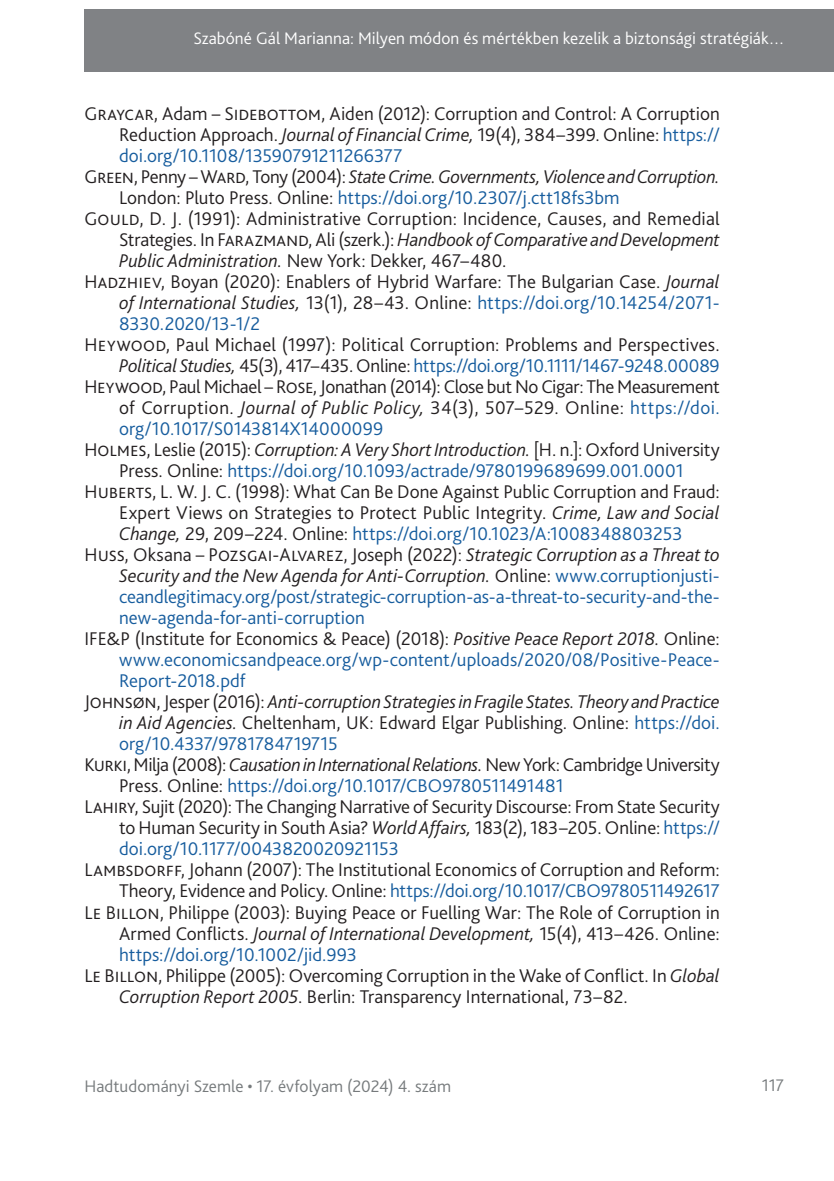
<style>
.page{position:relative;width:834px;height:1181px;background:#fff}
.page>*{position:absolute;margin:0;border:0;box-sizing:border-box;transform-origin:0 0}
._6__Bibliography{font:300 19.25px/21px "Bliss Pro";color:#231f20;text-align:justify}
._6__Bibliography-2{font:300 19.25px/21px "Bliss Pro";color:#175d9e;text-align:justify}
._6__Bibliography-3{font:italic 300 19.25px/21px "Bliss Pro";letter-spacing:-.01em;color:#231f20;text-align:justify}
.t1{font:300 17.5px "Bliss Pro";letter-spacing:.005em;color:#fff}
.t2{font:300 17.5px "Bliss Pro";letter-spacing:.005em;color:#767a7c}
.s1{font-style:italic}
.s2{color:#175d9e}
.s3{color:#231f20}
.s4{font-style:italic;color:#231f20}
.s5{font-style:normal}
.s6{font-style:normal;color:#175d9e}
</style>
<div class="page">
<div style="left:84px;top:9px;width:749px;height:63px;background:#808285"></div>
<p class="t1" style="left:193px;top:27px;width:592px">Szabóné Gál Marianna: Milyen módon és mértékben kezelik a biztonsági stratégiák…</p>
<p class="_6__Bibliography" style="left:119px;top:103px;width:602px;text-indent:-35px">Graycar, Adam – Sidebottom, Aiden (2012): Corruption and Control: A Corruption Reduction Approach. <span class="s1">Journal of Financial Crime,</span> 19(4), 384–399. Online: <span class="s2">https:// doi.org/10.1108/13590791211266377</span></p>
<p class="_6__Bibliography" style="left:119px;top:166px;width:602px;text-indent:-35px">Green, Penny – Ward, Tony (2004): <span class="s1">State Crime. Governments, Violence and Corruption.<br></span>London: Pluto Press. Online: <span class="s2">https://doi.org/10.2307/j.ctt18fs3bm</span></p>
<p class="_6__Bibliography" style="left:119px;top:208px;width:602px;text-indent:-35px">Gould, D. J. (1991): Administrative Corruption: Incidence, Causes, and Remedial Strategies. In Farazmand, Ali (szerk.): <span class="s1">Handbook of Comparative and Development Public Administration.</span> New York: Dekker, 467–480.</p>
<p class="_6__Bibliography" style="left:119px;top:271px;width:602px;text-indent:-35px">Hadzhiev, Boyan (2020): Enablers of Hybrid Warfare: The Bulgarian Case. <span class="s1">Journal of International Studies,</span> 13(1), 28–43. Online: <span class="s2">https://doi.org/10.14254/2071- 8330.2020/13-1/2</span></p>
<p class="_6__Bibliography" style="left:84px;top:334px;width:636px;text-align:right">Heywood, Paul Michael (1997): Political Corruption: Problems and Perspectives.<br><span class="s1">Political Studies,</span> 45(3), 417–435. Online: <span class="s2">https://doi.org/10.1111/1467-9248.00089</span></p>
<p class="_6__Bibliography" style="left:119px;top:376px;width:602px;text-indent:-35px">Heywood, Paul Michael – Rose, Jonathan (2014): Close but No Cigar: The Measurement of Corruption. <span class="s1">Journal of Public Policy,</span> 34(3), 507–529. Online: <span class="s2">https://doi. org/10.1017/S0143814X14000099</span></p>
<p class="_6__Bibliography" style="left:84px;top:439px;width:636px;text-align:center">Holmes, Leslie (2015): <span class="s1">Corruption: AVery Short Introduction.</span> [H. n.]: Oxford University<br>Press. Online: <span class="s2">https://doi.org/10.1093/actrade/9780199689699.001.0001</span></p>
<p class="_6__Bibliography" style="left:119px;top:481px;width:602px;text-indent:-35px">Huberts, L. W. J. C. (1998): What Can Be Done Against Public Corruption and Fraud:<br>Expert Views on Strategies to Protect Public Integrity. <span class="s1">Crime, Law and Social Change,</span> 29, 209–224. Online: <span class="s2">https://doi.org/10.1023/A:1008348803253</span></p>
<p class="_6__Bibliography-2" style="left:119px;top:544px;width:602px;text-indent:-35px"><span class="s3">Huss, Oksana – Pozsgai-Alvarez, Joseph (2022):</span> <span class="s4">Strategic Corruption as a Threat to Security and the New Agenda for Anti-Corruption.</span> <span class="s3">Online:</span> www.corruptionjusti&shy;ceandlegitimacy.org/post/strategic-corruption-as-a-threat-to-security-and-the&shy;new-agenda-for-anti-corruption</p>
<p class="_6__Bibliography-2" style="left:119px;top:628px;width:602px;text-indent:-35px"><span class="s3">IFE&amp;P (Institute for Economics &amp; Peace) (2018):</span> <span class="s4">Positive Peace Report 2018.</span> <span class="s3">Online: </span>www.economicsandpeace.org/wp-content/uploads/2020/08/Positive-Peace-Report-2018.pdf</p>
<p class="_6__Bibliography-3" style="left:119px;top:691px;width:602px;text-indent:-35px"><span class="s5">Johnsøn, Jesper (2016):</span> Anti-corruption Strategies in Fragile States. Theory and Practice in Aid Agencies. <span class="s5">Cheltenham, UK: Edward Elgar Publishing. Online:</span> <span class="s6">https://doi. org/10.4337/9781784719715</span></p>
<p class="_6__Bibliography" style="left:119px;top:754px;width:601px;text-indent:-35px">Kurki, Milja (2008): <span class="s1">Causation in International Relations.</span> New York: Cambridge University<br>Press. Online: <span class="s2">https://doi.org/10.1017/CBO9780511491481</span></p>
<p class="_6__Bibliography" style="left:119px;top:796px;width:602px;text-indent:-35px">Lahiry, Sujit (2020): The Changing Narrative of Security Discourse: From State Security to Human Security in South Asia? <span class="s1">World Affairs,</span> 183(2), 183–205. Online: <span class="s2">https:// doi.org/10.1177/0043820020921153</span></p>
<p class="_6__Bibliography" style="left:84px;top:859px;width:636px;text-align:right">Lambsdorff, Johann (2007): The Institutional Economics of Corruption and Reform:<br>Theory, Evidence and Policy. Online: <span class="s2">https://doi.org/10.1017/CBO9780511492617</span></p>
<p class="_6__Bibliography" style="left:119px;top:901px;width:602px;text-indent:-35px">Le Billon, Philippe (2003): Buying Peace or Fuelling War: The Role of Corruption in Armed Conflicts. <span class="s1">Journal of International Development,</span> 15(4), 413–426. Online: <span class="s2">https://doi.org/10.1002/jid.993</span></p>
<p class="_6__Bibliography" style="left:119px;top:964px;width:602px;text-indent:-35px">Le Billon, Philippe (2005): Overcoming Corruption in the Wake of Conflict. In <span class="s1">Global<br>Corruption Report 2005</span>. Berlin: Transparency International, 73–82.</p>
<p class="t2" style="left:84px;top:1075px;width:368px">Hadtudományi Szemle • 17. évfolyam (2024) 4. szám</p>
<p class="t2" style="left:761px;top:1074px;width:24px">117</p>
</div>
